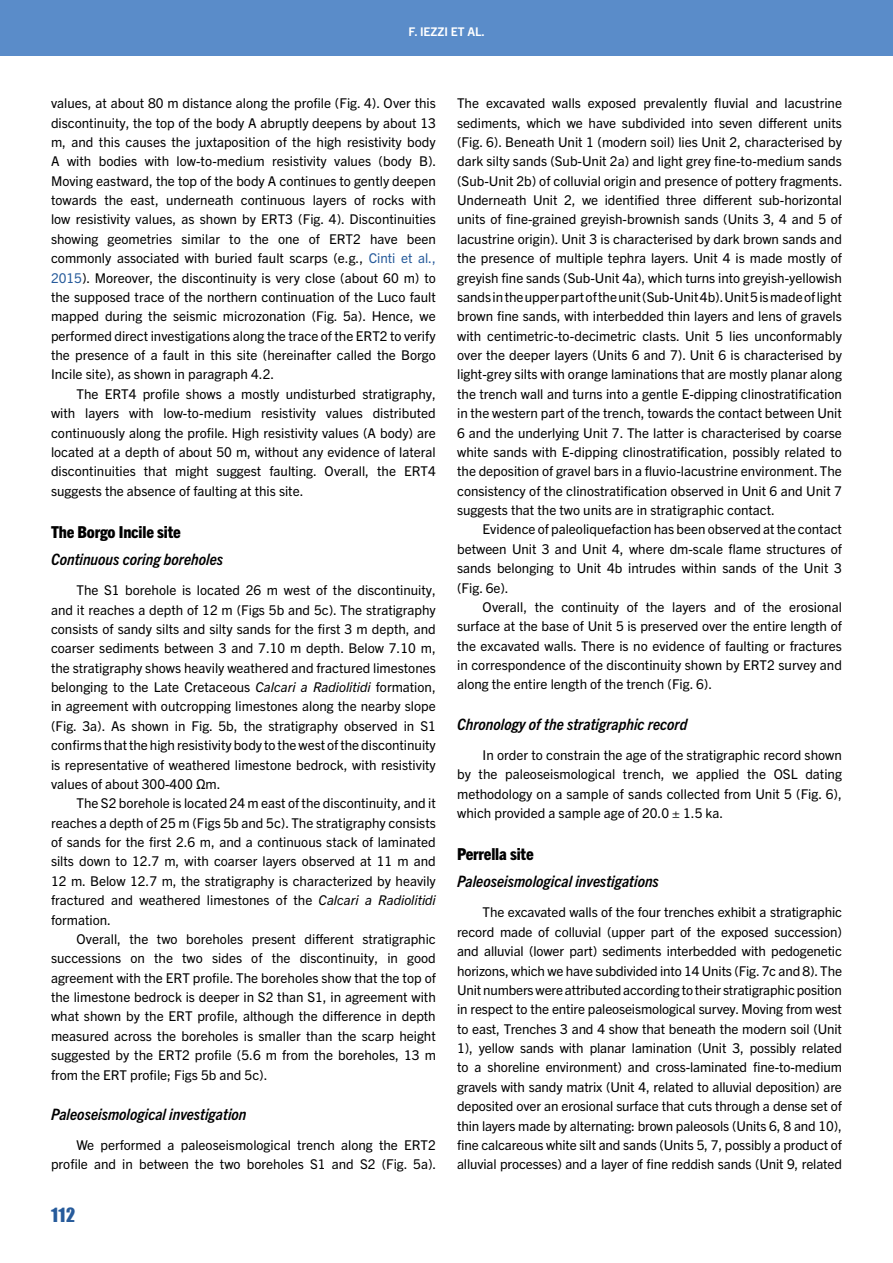
<style>
.page{position:relative;width:893px;height:1263px;background:#fff}
.page>*{position:absolute;margin:0;border:0;box-sizing:border-box;transform-origin:0 0}
.t1{font:18px "Impact";color:#275b9b}
.t2{font:800 condensed 16.5px "Trade Gothic Next LT Pro";letter-spacing:-.01em;color:#000;scale:1.06 1}
.t3{font:italic 700 condensed 15.75px "Trade Gothic Next LT Pro";color:#000;scale:1.08 1}
.t4{font:13.5px/19.4px "Trade Gothic Next LT Pro";color:#000;text-align:justify}
.t5{font:700 12px "Trade Gothic Next LT Pro";color:#fff}
.s1{color:#275b9b}
.s2{font-style:italic}
</style>
<div class="page">
<div style="left:0;top:0;width:893px;height:55px;background:#5a8cc9"></div>
<p class="t5" style="left:408px;top:23px;width:78px">F. IEZZI ET AL.</p>
<p class="t4" style="left:51px;top:93px;width:387px">values, at about 80 m distance along the profile (Fig. 4). Over this discontinuity, the top of the body A abruptly deepens by about 13 m, and this causes the juxtaposition of the high resistivity body A with bodies with low-to-medium resistivity values (body B).<br>Moving eastward, the top of the body A continues to gently deepen towards the east, underneath continuous layers of rocks with low resistivity values, as shown by ERT3 (Fig. 4). Discontinuities showing geometries similar to the one of ERT2 have been commonly associated with buried fault scarps (e.g., <span class="s1">Cinti et al., 2015</span>). Moreover, the discontinuity is very close (about 60 m) to the supposed trace of the northern continuation of the Luco fault mapped during the seismic microzonation (Fig. 5a). Hence, we performed direct investigations along the trace of the ERT2 to verify the presence of a fault in this site (hereinafter called the Borgo Incile site), as shown in paragraph 4.2.</p>
<p class="t4" style="left:51px;top:383px;width:386px;text-indent:26px">The ERT4 profile shows a mostly undisturbed stratigraphy, with layers with low-to-medium resistivity values distributed continuously along the profile. High resistivity values (A body) are located at a depth of about 50 m, without any evidence of lateral discontinuities that might suggest faulting. Overall, the ERT4 suggests the absence of faulting at this site.</p>
<p class="t2" style="left:51px;top:520px;width:124px">The Borgo Incile site</p>
<p class="t3" style="left:51px;top:549px;width:161px">Continuous coring boreholes</p>
<p class="t4" style="left:51px;top:580px;width:386px;text-indent:26px">The S1 borehole is located 26 m west of the discontinuity, and it reaches a depth of 12 m (Figs 5b and 5c). The stratigraphy consists of sandy silts and silty sands for the first 3 m depth, and coarser sediments between 3 and 7.10 m depth. Below 7.10 m, the stratigraphy shows heavily weathered and fractured limestones belonging to the Late Cretaceous <span class="s2">Calcari a Radiolitidi</span> formation, in agreement with outcropping limestones along the nearby slope (Fig. 3a). As shown in Fig. 5b, the stratigraphy observed in S1 confirms that the high resistivity body to the west of the discontinuity is representative of weathered limestone bedrock, with resistivity values of about 300-400 Ωm.</p>
<p class="t4" style="left:51px;top:793px;width:386px;text-indent:26px">The S2 borehole is located 24 m east of the discontinuity, and it reaches a depth of 25 m (Figs 5b and 5c). The stratigraphy consists of sands for the first 2.6 m, and a continuous stack of laminated silts down to 12.7 m, with coarser layers observed at 11 m and 12 m. Below 12.7 m, the stratigraphy is characterized by heavily fractured and weathered limestones of the <span class="s2">Calcari a Radiolitidi </span>formation.</p>
<p class="t4" style="left:51px;top:928px;width:386px;text-indent:26px">Overall, the two boreholes present different stratigraphic successions on the two sides of the discontinuity, in good agreement with the ERT profile. The boreholes show that the top of the limestone bedrock is deeper in S2 than S1, in agreement with what shown by the ERT profile, although the difference in depth measured across the boreholes is smaller than the scarp height suggested by the ERT2 profile (5.6 m from the boreholes, 13 m from the ERT profile; Figs 5b and 5c).</p>
<p class="t3" style="left:51px;top:1103px;width:183px">Paleoseismological investigation</p>
<p class="t4" style="left:51px;top:1134px;width:387px;text-align:right">We performed a paleoseismological trench along the ERT2 profile and in between the two boreholes S1 and S2 (Fig. 5a).</p>
<h1 class="t1" style="left:51px;top:1201px;width:26px">112</h1>
<p class="t4" style="left:457px;top:93px;width:387px">The excavated walls exposed prevalently fluvial and lacustrine sediments, which we have subdivided into seven different units (Fig. 6). Beneath Unit 1 (modern soil) lies Unit 2, characterised by dark silty sands (Sub-Unit 2a) and light grey fine-to-medium sands (Sub-Unit 2b) of colluvial origin and presence of pottery fragments.<br>Underneath Unit 2, we identified three different sub-horizontal units of fine-grained greyish-brownish sands (Units 3, 4 and 5 of lacustrine origin). Unit 3 is characterised by dark brown sands and the presence of multiple tephra layers. Unit 4 is made mostly of greyish fine sands (Sub-Unit 4a), which turns into greyish-yellowish sands in the upper part of the unit (Sub-Unit 4b). Unit 5 is made of light brown fine sands, with interbedded thin layers and lens of gravels with centimetric-to-decimetric clasts. Unit 5 lies unconformably over the deeper layers (Units 6 and 7). Unit 6 is characterised by light-grey silts with orange laminations that are mostly planar along the trench wall and turns into a gentle E-dipping clinostratification in the western part of the trench, towards the contact between Unit 6 and the underlying Unit 7. The latter is characterised by coarse white sands with E-dipping clinostratification, possibly related to the deposition of gravel bars in a fluvio-lacustrine environment. The consistency of the clinostratification observed in Unit 6 and Unit 7 suggests that the two units are in stratigraphic contact.</p>
<p class="t4" style="left:457px;top:519px;width:386px;text-indent:26px">Evidence of paleoliquefaction has been observed at the contact between Unit 3 and Unit 4, where dm-scale flame structures of sands belonging to Unit 4b intrudes within sands of the Unit 3 (Fig. 6e).</p>
<p class="t4" style="left:457px;top:596px;width:386px;text-indent:26px">Overall, the continuity of the layers and of the erosional surface at the base of Unit 5 is preserved over the entire length of the excavated walls. There is no evidence of faulting or fractures in correspondence of the discontinuity shown by ERT2 survey and along the entire length of the trench (Fig. 6).</p>
<p class="t3" style="left:457px;top:713px;width:215px">Chronology of the stratigraphic record</p>
<p class="t4" style="left:457px;top:744px;width:386px;text-indent:26px">In order to constrain the age of the stratigraphic record shown by the paleoseismological trench, we applied the OSL dating methodology on a sample of sands collected from Unit 5 (Fig. 6), which provided a sample age of 20.0 ± 1.5 ka.</p>
<p class="t2" style="left:457px;top:843px;width:74px">Perrella site</p>
<p class="t3" style="left:457px;top:871px;width:188px">Paleoseismological investigations</p>
<p class="t4" style="left:457px;top:902px;width:386px;text-indent:26px">The excavated walls of the four trenches exhibit a stratigraphic record made of colluvial (upper part of the exposed succession) and alluvial (lower part) sediments interbedded with pedogenetic horizons, which we have subdivided into 14 Units (Fig. 7c and 8). The Unit numbers were attributed according to their stratigraphic position in respect to the entire paleoseismological survey. Moving from west to east, Trenches 3 and 4 show that beneath the modern soil (Unit 1), yellow sands with planar lamination (Unit 3, possibly related to a shoreline environment) and cross-laminated fine-to-medium gravels with sandy matrix (Unit 4, related to alluvial deposition) are deposited over an erosional surface that cuts through a dense set of thin layers made by alternating: brown paleosols (Units 6, 8 and 10), fine calcareous white silt and sands (Units 5, 7, possibly a product of alluvial processes) and a layer of fine reddish sands (Unit 9, related</p>
</div>
